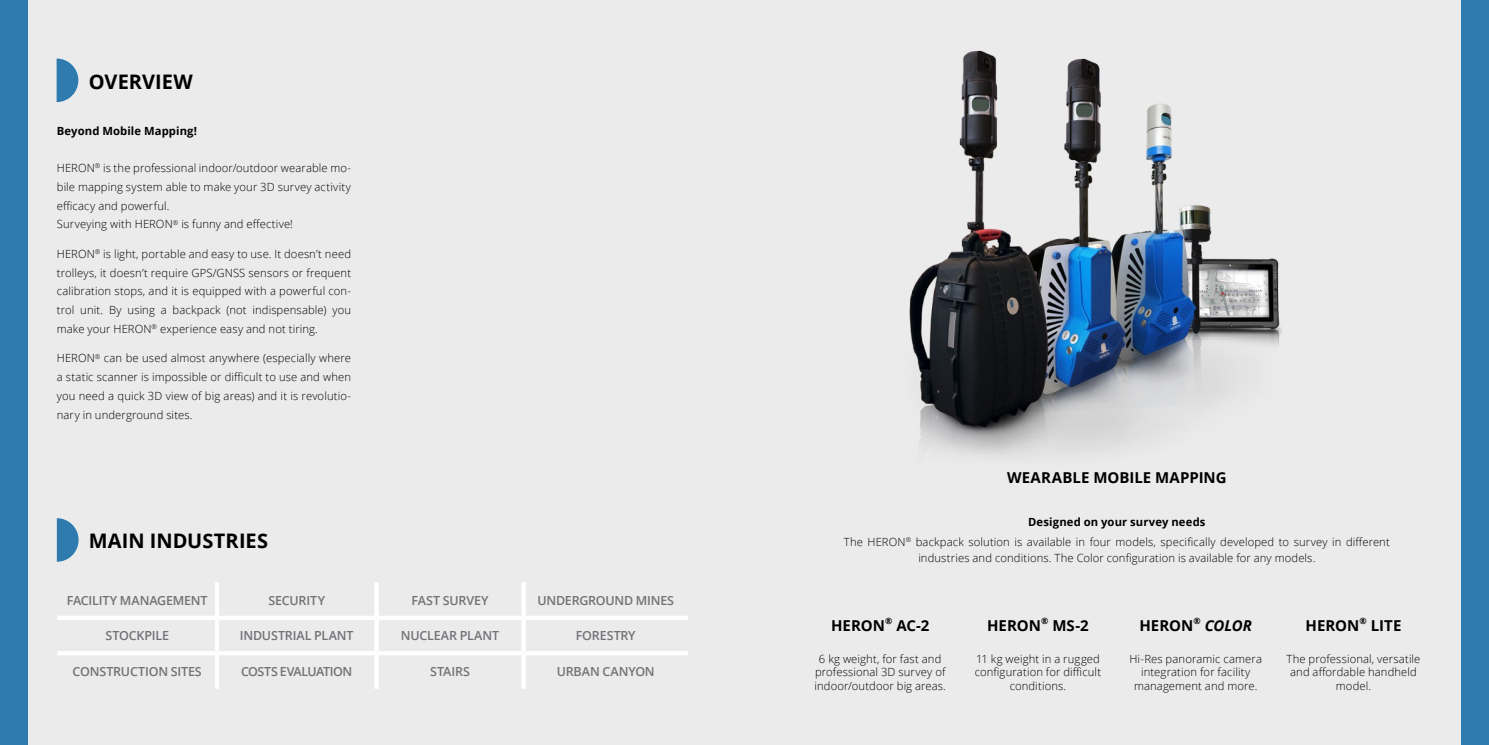
<style>
.page{position:relative;width:1489px;height:745px;background:#fff}
.page>*{position:absolute;margin:0;border:0;box-sizing:border-box;transform-origin:0 0}
.t1{font:700 20px "Open Sans";color:#000}
.t2{font:700 15px "Open Sans";color:#000}
.t3{font:italic 700 15px "Open Sans";letter-spacing:-.01em;color:#000}
.t4{font:600 12.5px "Open Sans";letter-spacing:-.02em;color:#717275}
.t5{font:600 12.5px "Open Sans";letter-spacing:-.045em;color:#717275}
.t6{font:300 11.25px/18.8px "Open Sans";letter-spacing:.01em;color:#000;text-align:center}
.t7{font:700 11.25px "Open Sans";letter-spacing:.01em;color:#000}
.t8{font:700 8.75px "Open Sans";color:#000}
.s1{font-weight:700}
</style>
<div class="page">
<div style="left:0;top:0;width:1488px;height:744px;background:#ebebec"></div>
<div style="left:0;top:0;width:28px;height:744px;background:#2f7bb0"></div>
<div style="left:1460px;top:0;width:28px;height:744px;background:#2f7bb0"></div>
<hr style="left:215px;top:582px;width:4px;height:33px;background:#fff">
<hr style="left:374px;top:582px;width:4px;height:33px;background:#fff">
<hr style="left:521px;top:582px;width:4px;height:33px;background:#fff">
<svg style="left:57px;top:615px;width:160px;height:4px"></svg>
<svg style="left:217px;top:615px;width:159px;height:4px"></svg>
<hr style="left:215px;top:619px;width:4px;height:32px;background:#fff">
<svg style="left:376px;top:615px;width:147px;height:4px"></svg>
<hr style="left:374px;top:619px;width:4px;height:32px;background:#fff">
<svg style="left:523px;top:615px;width:165px;height:4px"></svg>
<hr style="left:521px;top:619px;width:4px;height:32px;background:#fff">
<hr style="left:57px;top:651px;width:160px;height:3px;background:#fff">
<hr style="left:217px;top:651px;width:159px;height:3px;background:#fff">
<hr style="left:215px;top:654px;width:4px;height:34px;background:#fff">
<hr style="left:376px;top:651px;width:147px;height:3px;background:#fff">
<hr style="left:374px;top:654px;width:4px;height:34px;background:#fff">
<hr style="left:523px;top:651px;width:165px;height:3px;background:#fff">
<hr style="left:521px;top:654px;width:4px;height:34px;background:#fff">
<hr style="left:378px;top:582px;width:1px;height:33px;background:#fff">
<hr style="left:525px;top:582px;width:1px;height:33px;background:#fff">
<hr style="left:378px;top:619px;width:1px;height:32px;background:#fff">
<hr style="left:525px;top:619px;width:1px;height:32px;background:#fff">
<hr style="left:57px;top:654px;width:159px;height:1px;background:#fff">
<hr style="left:218px;top:654px;width:157px;height:1px;background:#fff">
<hr style="left:378px;top:654px;width:144px;height:1px;background:#fff">
<hr style="left:378px;top:654px;width:1px;height:34px;background:#fff">
<hr style="left:525px;top:654px;width:163px;height:1px;background:#fff">
<hr style="left:525px;top:654px;width:1px;height:34px;background:#fff">
<svg style="left:57px;top:58px;width:21px;height:44px"></svg>
<svg style="left:57px;top:518px;width:22px;height:43px"></svg>
<img style="left:909px;top:50px;width:373px;height:405px">
<h1 class="t1" style="left:89px;top:68px;width:106px">OVERVIEW</h1>
<p class="t7" style="left:57px;top:122px;width:142px">Beyond Mobile Mapping!</p>
<p class="t6" style="left:57px;top:158px;width:296px;text-align:left">HERON<sup>®</sup> is the professional indoor/outdoor wearable mo&shy;bile mapping system able to make your 3D survey activity efficacy and powerful.<br>Surveying with HERON<sup>®</sup> is funny and effective!</p>
<p class="t6" style="left:57px;top:244px;width:296px;text-align:justify">HERON<sup>®</sup> is light, portable and easy to use. It doesn’t need trolleys, it doesn’t require GPS/GNSS sensors or frequent calibration stops, and it is equipped with a powerful con&shy;trol unit. By using a backpack (not indispensable) you make your HERON<sup>®</sup> experience easy and not tiring.</p>
<p class="t6" style="left:57px;top:348px;width:296px;text-align:justify">HERON<sup>®</sup> can be used almost anywhere (especially where a static scanner is impossible or difficult to use and when you need a quick 3D view of big areas) and it is revolutio&shy;nary in underground sites.</p>
<h1 class="t1" style="left:89px;top:526px;width:181px">MAIN INDUSTRIES</h1>
<p class="t4" style="left:67px;top:591px;width:142px">FACILITY MANAGEMENT</p>
<p class="t4" style="left:268px;top:591px;width:58px">SECURITY</p>
<p class="t4" style="left:411px;top:591px;width:79px">FAST SURVEY</p>
<p class="t4" style="left:537px;top:591px;width:138px">UNDERGROUND MINES</p>
<p class="t4" style="left:105px;top:626px;width:65px">STOCKPILE</p>
<p class="t4" style="left:240px;top:626px;width:115px">INDUSTRIAL PLANT</p>
<p class="t4" style="left:401px;top:626px;width:100px">NUCLEAR PLANT</p>
<p class="t4" style="left:576px;top:626px;width:61px">FORESTRY</p>
<p class="t4" style="left:73px;top:662px;width:131px">CONSTRUCTION SITES</p>
<p class="t5" style="left:241px;top:662px;width:113px">COSTS EVALUATION</p>
<p class="t4" style="left:430px;top:662px;width:41px">STAIRS</p>
<p class="t4" style="left:556px;top:662px;width:99px">URBAN CANYON</p>
<h2 class="t2" style="left:1007px;top:467px;width:221px">WEARABLE MOBILE MAPPING</h2>
<p class="t6" style="left:843px;top:511px;width:547px;line-height:19.8px"><span class="s1">Designed on your survey needs<br></span>The HERON<sup>®</sup> backpack solution is available in four models, specifically developed to survey in different</p>
<p class="t6" style="left:918px;top:548px;width:398px">industries and conditions. The Color configuration is available for any models.</p>
<h2 class="t2" style="left:831px;top:614px;width:55px">HERON</h2>
<p class="t8" style="left:885px;top:614px;width:9px">®</p>
<h2 class="t2" style="left:896px;top:614px;width:34px">AC-2</h2>
<p class="t6" style="left:814px;top:651px;width:133px;line-height:13.5px">6 kg weight, for fast and professional 3D survey of indoor/outdoor big areas.</p>
<h2 class="t2" style="left:987px;top:614px;width:55px">HERON</h2>
<p class="t8" style="left:1041px;top:614px;width:9px">®</p>
<h2 class="t2" style="left:1052px;top:614px;width:38px">MS-2</h2>
<p class="t6" style="left:974px;top:651px;width:128px;line-height:13.5px">11 kg weight in a rugged configuration for difficult conditions.</p>
<h2 class="t2" style="left:1139px;top:614px;width:55px">HERON</h2>
<p class="t8" style="left:1193px;top:614px;width:9px">®</p>
<h2 class="t3" style="left:1204px;top:614px;width:49px">COLOR</h2>
<p class="t6" style="left:1129px;top:651px;width:134px;line-height:13.5px">Hi-Res panoramic camera integration for facility management and more.</p>
<h2 class="t2" style="left:1305px;top:614px;width:55px">HERON</h2>
<p class="t8" style="left:1359px;top:614px;width:9px">®</p>
<h2 class="t2" style="left:1370px;top:614px;width:32px">LITE</h2>
<p class="t6" style="left:1286px;top:651px;width:135px;line-height:13.5px">The professional, versatile and affordable handheld model.</p>
</div>
